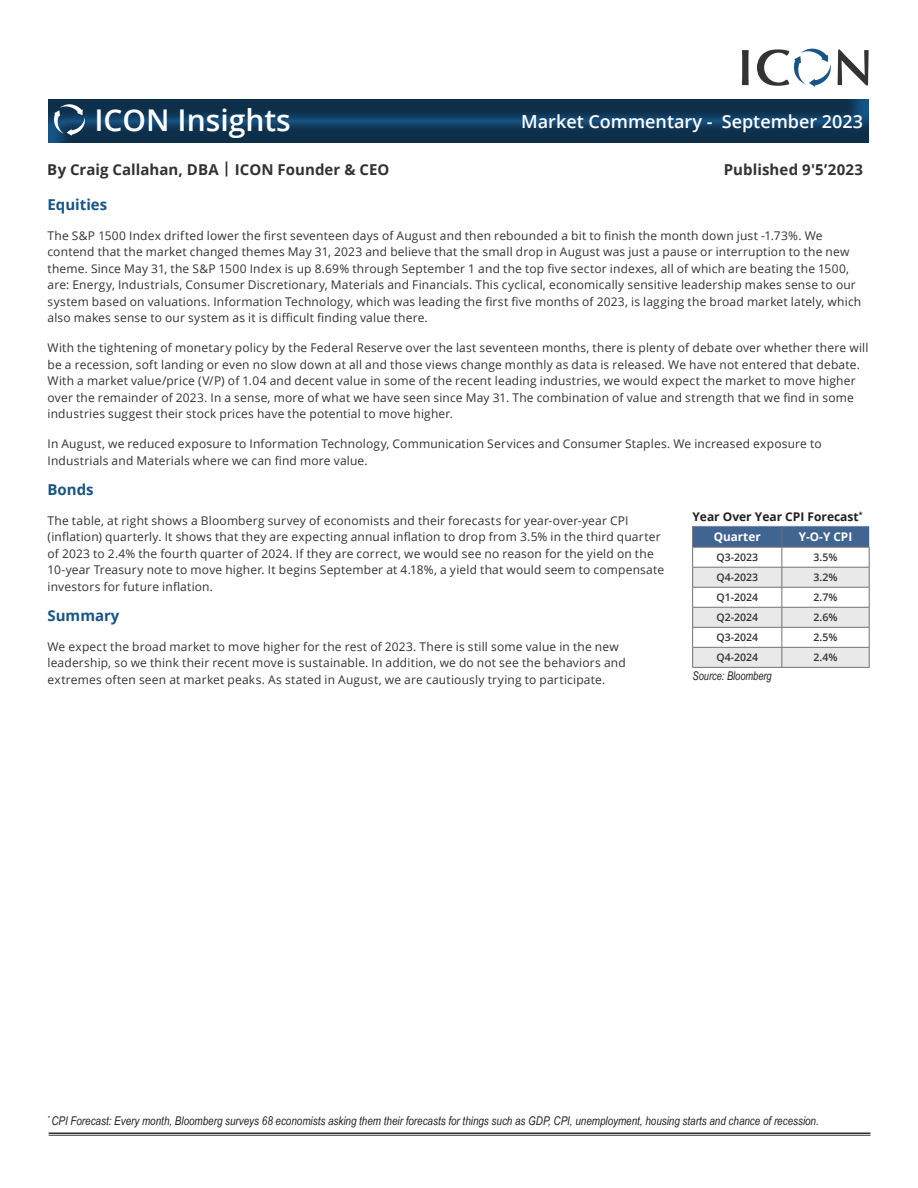
<style>
.page{position:relative;width:918px;height:1188px;background:#fff}
.page>*{position:absolute;margin:0;border:0;box-sizing:border-box;transform-origin:0 0}
.t1{font:600 30px "Open Sans";color:#fff}
.t2{font:600 18px "Open Sans";color:#fff}
.t3{font:700 15px "Open Sans";letter-spacing:.005em;color:#313232}
.t4{font:700 15px "Open Sans";color:#185585}
.t5{font:12px/16.5px "Open Sans";letter-spacing:.015em;color:#313232}
.t6{font:italic 12px "Arial Narrow";color:#231f20}
.t7{font:700 12px "Open Sans";color:#231f20}
.t8{font:italic 12px "Arial Narrow";color:#231f20;scale:.94 1}
.t9{font:700 12px "Open Sans";color:#fff}
.t10{font:600 10.5px "Open Sans";color:#313232}
</style>
<div class="page">
<svg style="left:742px;top:50px;width:7px;height:35px"></svg>
<svg style="left:757px;top:49px;width:112px;height:38px"></svg>
<div style="left:41px;top:93px;width:828px;height:51px;background:#231f20;opacity:.5"></div>
<svg style="left:52px;top:100px;width:35px;height:36px"></svg>
<hr style="left:49px;top:1132px;width:821px;height:2px;background:#313232">
<hr style="left:49px;top:1135px;width:821px;height:1px;background:#313232">
<svg style="left:692px;top:526px;width:178px;height:141px"></svg>
<hr style="left:692px;top:627px;width:90px;height:1px;background:#717074">
<hr style="left:782px;top:627px;width:87px;height:1px;background:#717074">
<hr style="left:692px;top:647px;width:90px;height:1px;background:#717074">
<hr style="left:782px;top:647px;width:87px;height:1px;background:#717074">
<hr style="left:692px;top:667px;width:90px;height:1px;background:#717074">
<hr style="left:782px;top:667px;width:87px;height:1px;background:#717074">
<h1 class="t1" style="left:94px;top:99px;width:198px">ICON Insights</h1>
<h2 class="t2" style="left:521px;top:109px;width:343px">Market Commentary - September 2023</h2>
<p class="t3" style="left:47px;top:159px;width:344px">By Craig Callahan, DBA | ICON Founder &amp; CEO</p>
<p class="t3" style="left:724px;top:159px;width:141px">Published 9'5’2023</p>
<p class="t4" style="left:48px;top:194px;width:61px">Equities</p>
<p class="t5" style="left:48px;top:227px;width:815px">The S&amp;P 1500 Index drifted lower the first seventeen days of August and then rebounded a bit to finish the month down just -1.73%. We contend that the market changed themes May 31, 2023 and believe that the small drop in August was just a pause or interruption to the new theme. Since May 31, the S&amp;P 1500 Index is up 8.69% through September 1 and the top five sector indexes, all of which are beating the 1500, are: Energy, Industrials, Consumer Discretionary, Materials and Financials. This cyclical, economically sensitive leadership makes sense to our system based on valuations. Information Technology, which was leading the first five months of 2023, is lagging the broad market lately, which also makes sense to our system as it is difficult finding value there.</p>
<p class="t5" style="left:48px;top:339px;width:822px">With the tightening of monetary policy by the Federal Reserve over the last seventeen months, there is plenty of debate over whether there will be a recession, soft landing or even no slow down at all and those views change monthly as data is released. We have not entered that debate.<br>With a market value/price (V/P) of 1.04 and decent value in some of the recent leading industries, we would expect the market to move higher over the remainder of 2023. In a sense, more of what we have seen since May 31. The combination of value and strength that we find in some industries suggest their stock prices have the potential to move higher.</p>
<p class="t5" style="left:48px;top:435px;width:776px">In August, we reduced exposure to Information Technology, Communication Services and Consumer Staples. We increased exposure to<br>Industrials and Materials where we can find more value.</p>
<p class="t4" style="left:48px;top:479px;width:48px">Bonds</p>
<p class="t5" style="left:48px;top:512px;width:618px">The table, at right shows a Bloomberg survey of economists and their forecasts for year-over-year CPI (inflation) quarterly. It shows that they are expecting annual inflation to drop from 3.5% in the third quarter of 2023 to 2.4% the fourth quarter of 2024. If they are correct, we would see no reason for the yield on the 10-year Treasury note to move higher. It begins September at 4.18%, a yield that would seem to compensate investors for future inflation.</p>
<p class="t4" style="left:48px;top:605px;width:73px">Summary</p>
<p class="t5" style="left:48px;top:638px;width:580px">We expect the broad market to move higher for the rest of 2023. There is still some value in the new leadership, so we think their recent move is sustainable. In addition, we do not see the behaviors and extremes often seen at market peaks. As stated in August, we are cautiously trying to participate.</p>
<p class="t7" style="left:692px;top:508px;width:172px">Year Over Year CPI Forecast<sup>*</sup></p>
<p class="t9" style="left:714px;top:528px;width:48px">Quarter</p>
<p class="t9" style="left:799px;top:528px;width:55px">Y-O-Y CPI</p>
<p class="t10" style="left:716px;top:550px;width:43px">Q3-2023</p>
<p class="t10" style="left:814px;top:550px;width:25px">3.5%</p>
<p class="t10" style="left:716px;top:570px;width:43px">Q4-2023</p>
<p class="t10" style="left:814px;top:570px;width:25px">3.2%</p>
<p class="t10" style="left:716px;top:590px;width:43px">Q1-2024</p>
<p class="t10" style="left:814px;top:590px;width:25px">2.7%</p>
<p class="t10" style="left:716px;top:610px;width:43px">Q2-2024</p>
<p class="t10" style="left:814px;top:610px;width:25px">2.6%</p>
<p class="t10" style="left:716px;top:630px;width:43px">Q3-2024</p>
<p class="t10" style="left:814px;top:630px;width:25px">2.5%</p>
<p class="t10" style="left:716px;top:650px;width:43px">Q4-2024</p>
<p class="t10" style="left:814px;top:650px;width:25px">2.4%</p>
<p class="t8" style="left:693px;top:667px;width:86px">Source: Bloomberg</p>
<p class="t6" style="left:48px;top:1113px;width:773px"><sup>*</sup> CPI Forecast: Every month, Bloomberg surveys 68 economists asking them their forecasts for things such as GDP, CPI, unemployment, housing starts and chance of recession.</p>
</div>
